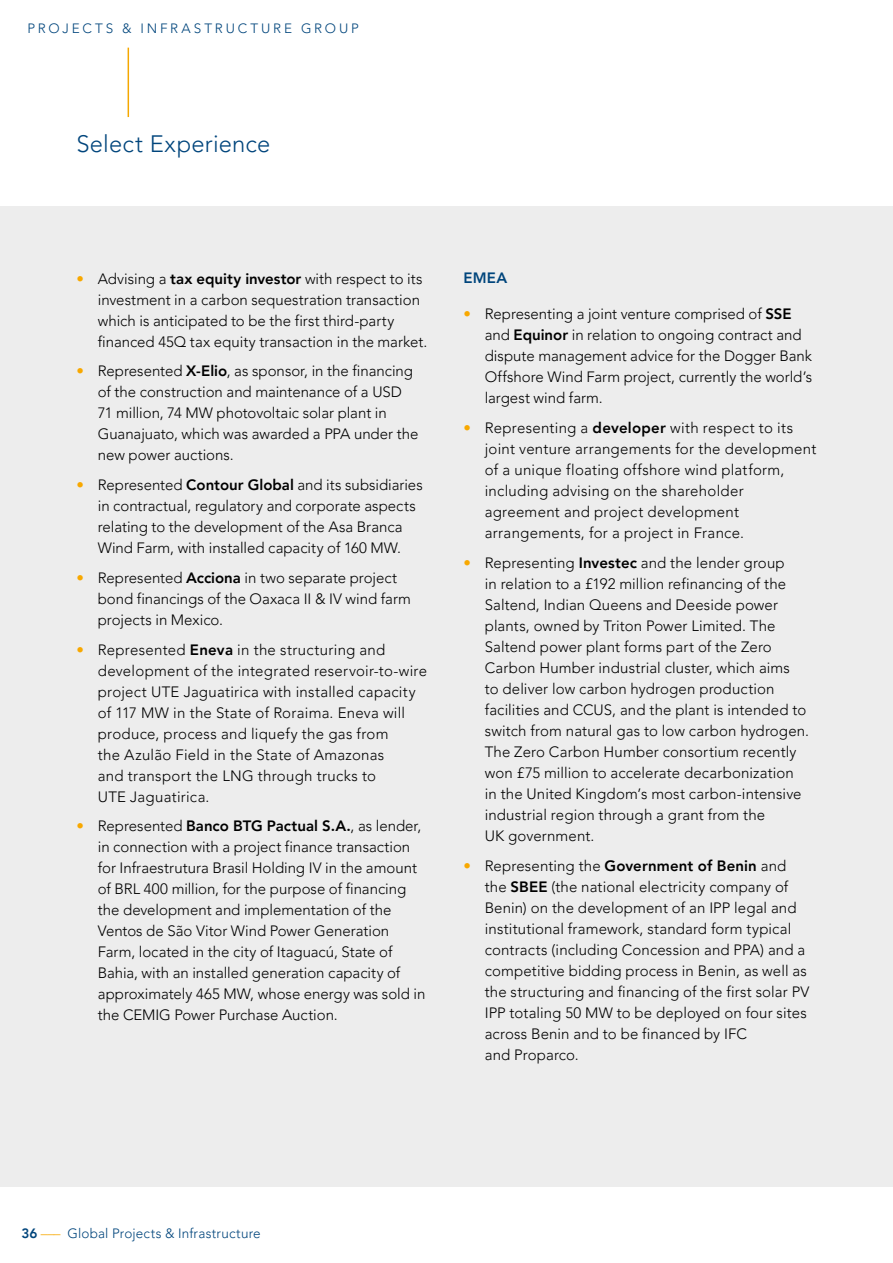
<style>
.page{position:relative;width:893px;height:1263px;background:#fff}
.page>*{position:absolute;margin:0;border:0;box-sizing:border-box;transform-origin:0 0}
.t1{font:300 23.7px "Avenir LT Pro";letter-spacing:.01em;color:#00457c}
.t2{font:300 15px/21px "Avenir LT Pro";letter-spacing:.005em;color:#000}
.t3{font:800 15px "Avenir LT Pro";color:#00457c}
.t4{font:300 13.5px "Avenir LT Pro";letter-spacing:.015em;color:#00457c}
.t5{font:300 13.5px "Avenir LT Pro";letter-spacing:.21em;color:#00457c}
.s1{color:#f8a800}
.s2{font-weight:800}
</style>
<div class="page">
<div style="left:0;top:206px;width:893px;height:980px;background:#ededed"></div>
<hr style="left:128px;top:48px;width:1px;height:69px;background:#f5a800">
<p class="t5" style="left:27px;top:20px;width:333px">PROJECTS &amp; INFRASTRUCTURE GROUP</p>
<h1 class="t1" style="left:77px;top:129px;width:195px">Select Experience</h1>
<p class="t2" style="left:98px;top:268px;width:331px;text-indent:-21px"><span class="s1">•</span> Advising a <span class="s2">tax equity investor</span> with respect to its investment in a carbon sequestration transaction which is anticipated to be the first third-party financed 45Q tax equity transaction in the market.</p>
<p class="t2" style="left:98px;top:361px;width:322px;text-indent:-21px"><span class="s1">•</span> Represented <span class="s2">X-Elio</span>, as sponsor, in the financing of the construction and maintenance of a USD 71 million, 74 MW photovoltaic solar plant in Guanajuato, which was awarded a PPA under the new power auctions.</p>
<p class="t2" style="left:98px;top:474px;width:326px;text-indent:-21px"><span class="s1">•</span> Represented <span class="s2">Contour Global</span> and its subsidiaries in contractual, regulatory and corporate aspects relating to the development of the Asa Branca Wind Farm, with installed capacity of 160 MW.</p>
<p class="t2" style="left:98px;top:567px;width:315px;text-indent:-21px"><span class="s1">•</span> Represented <span class="s2">Acciona</span> in two separate project bond financings of the Oaxaca II &amp; IV wind farm projects in Mexico.</p>
<p class="t2" style="left:98px;top:639px;width:331px;text-indent:-21px"><span class="s1">•</span> Represented <span class="s2">Eneva</span> in the structuring and development of the integrated reservoir-to-wire project UTE Jaguatirica with installed capacity of 117 MW in the State of Roraima. Eneva will produce, process and liquefy the gas from<br>the Azulão Field in the State of Amazonas<br>and transport the LNG through trucks to<br>UTE Jaguatirica.</p>
<p class="t2" style="left:98px;top:816px;width:329px;text-indent:-21px"><span class="s1">•</span> Represented <span class="s2">Banco BTG Pactual S.A.</span>, as lender, in connection with a project finance transaction for Infraestrutura Brasil Holding IV in the amount of BRL 400 million, for the purpose of financing the development and implementation of the Ventos de São Vitor Wind Power Generation Farm, located in the city of Itaguacú, State of Bahia, with an installed generation capacity of approximately 465 MW, whose energy was sold in the CEMIG Power Purchase Auction.</p>
<p class="t3" style="left:463px;top:269px;width:45px">EMEA</p>
<p class="t2" style="left:485px;top:304px;width:329px;text-indent:-21px"><span class="s1">•</span> Representing a joint venture comprised of <span class="s2">SSE </span>and <span class="s2">Equinor</span> in relation to ongoing contract and dispute management advice for the Dogger Bank Offshore Wind Farm project, currently the world’s largest wind farm.</p>
<p class="t2" style="left:485px;top:417px;width:333px;text-indent:-21px"><span class="s1">•</span> Representing a <span class="s2">developer</span> with respect to its joint venture arrangements for the development of a unique floating offshore wind platform, including advising on the shareholder agreement and project development arrangements, for a project in France.</p>
<p class="t2" style="left:485px;top:552px;width:326px;text-indent:-21px"><span class="s1">•</span> Representing <span class="s2">Investec</span> and the lender group<br>in relation to a £192 million refinancing of the Saltend, Indian Queens and Deeside power plants, owned by Triton Power Limited. The Saltend power plant forms part of the Zero Carbon Humber industrial cluster, which aims<br>to deliver low carbon hydrogen production facilities and CCUS, and the plant is intended to switch from natural gas to low carbon hydrogen.<br>The Zero Carbon Humber consortium recently won £75 million to accelerate decarbonization in the United Kingdom’s most carbon-intensive industrial region through a grant from the<br>UK government.</p>
<p class="t2" style="left:485px;top:855px;width:326px;text-indent:-21px"><span class="s1">•</span> Representing the <span class="s2">Government of Benin</span> and the <span class="s2">SBEE</span> (the national electricity company of Benin) on the development of an IPP legal and institutional framework, standard form typical contracts (including Concession and PPA) and a competitive bidding process in Benin, as well as the structuring and financing of the first solar PV IPP totaling 50 MW to be deployed on four sites across Benin and to be financed by IFC<br>and Proparco.</p>
<p class="t4" style="left:21px;top:1226px;width:241px"><span class="s2">36</span> <span class="s1">–––</span> Global Projects &amp; Infrastructure</p>
</div>
